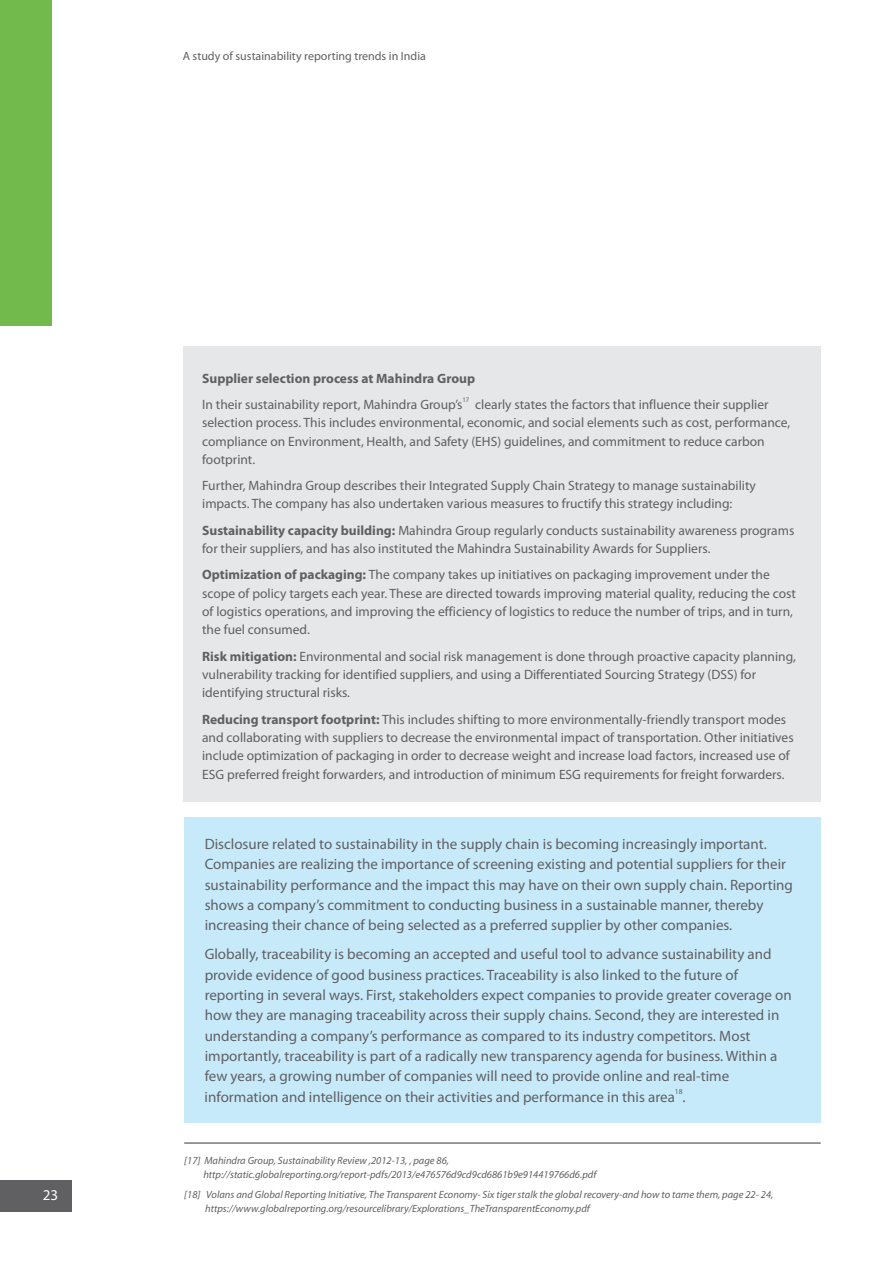
<style>
.page{position:relative;width:893px;height:1263px;background:#fff}
.page>*{position:absolute;margin:0;border:0;box-sizing:border-box;transform-origin:0 0}
.t1{font:15px/20.4px "Myriad Pro";color:#606062}
.t2{font:15px "Myriad Pro";color:#fefefe}
.t3{font:13.5px/18.3px "Myriad Pro";color:#606062}
.t4{font:700 13.5px "Myriad Pro";color:#606062}
.t5{font:12px "Myriad Pro";color:#606062}
.t6{font:italic 10.5px/14.1px "Myriad Pro";color:#606062}
.t7{font:7.5px "Myriad Pro";color:#606062}
.t8{font:6.75px "Myriad Pro";color:#606062}
.s1{font-weight:700}
</style>
<div class="page">
<div style="left:0;top:1180px;width:72px;height:32px;background:#606062"></div>
<div style="left:183px;top:346px;width:638px;height:456px;background:#e6e7e8"></div>
<div style="left:184px;top:818px;width:637px;height:305px;background:#c7eafb"></div>
<hr style="left:184px;top:1143px;width:637px;height:1px;background:#373435">
<div style="left:0;top:0;width:51px;height:325px;background:#73ba4c"></div>
<p class="t2" style="left:43px;top:1189px;width:17px">23</p>
<p class="t5" style="left:183px;top:51px;width:245px">A study of sustainability reporting trends in India</p>
<p class="t4" style="left:202px;top:373px;width:274px">Supplier selection process at Mahindra Group</p>
<p class="t8" style="left:462px;top:397px;width:8px">17</p>
<p class="t3" style="left:202px;top:397px;width:590px">In their sustainability report, Mahindra Group’s clearly states the factors that influence their supplier selection process. This includes environmental, economic, and social elements such as cost, performance, compliance on Environment, Health, and Safety (EHS) guidelines, and commitment to reduce carbon footprint.</p>
<p class="t3" style="left:202px;top:477px;width:555px">Further, Mahindra Group describes their Integrated Supply Chain Strategy to manage sustainability impacts. The company has also undertaken various measures to fructify this strategy including:</p>
<p class="t3" style="left:202px;top:522px;width:594px"><span class="s1">Sustainability capacity building:</span> Mahindra Group regularly conducts sustainability awareness programs for their suppliers, and has also instituted the Mahindra Sustainability Awards for Suppliers.</p>
<p class="t3" style="left:202px;top:567px;width:595px"><span class="s1">Optimization of packaging:</span> The company takes up initiatives on packaging improvement under the scope of policy targets each year. These are directed towards improving material quality, reducing the cost of logistics operations, and improving the efficiency of logistics to reduce the number of trips, and in turn, the fuel consumed.</p>
<p class="t3" style="left:202px;top:648px;width:595px"><span class="s1">Risk mitigation:</span> Environmental and social risk management is done through proactive capacity planning, vulnerability tracking for identified suppliers, and using a Differentiated Sourcing Strategy (DSS) for identifying structural risks.</p>
<p class="t3" style="left:202px;top:711px;width:593px"><span class="s1">Reducing transport footprint:</span> This includes shifting to more environmentally-friendly transport modes and collaborating with suppliers to decrease the environmental impact of transportation. Other initiatives include optimization of packaging in order to decrease weight and increase load factors, increased use of ESG preferred freight forwarders, and introduction of minimum ESG requirements for freight forwarders.</p>
<p class="t1" style="left:205px;top:835px;width:590px">Disclosure related to sustainability in the supply chain is becoming increasingly important.<br>Companies are realizing the importance of screening existing and potential suppliers for their sustainability performance and the impact this may have on their own supply chain. Reporting shows a company’s commitment to conducting business in a sustainable manner, thereby increasing their chance of being selected as a preferred supplier by other companies.</p>
<p class="t1" style="left:205px;top:945px;width:589px">Globally, traceability is becoming an accepted and useful tool to advance sustainability and provide evidence of good business practices. Traceability is also linked to the future of reporting in several ways. First, stakeholders expect companies to provide greater coverage on how they are managing traceability across their supply chains. Second, they are interested in understanding a company’s performance as compared to its industry competitors. Most importantly, traceability is part of a radically new transparency agenda for business. Within a few years, a growing number of companies will need to provide online and real-time</p>
<p class="t7" style="left:675px;top:1088px;width:9px">18</p>
<p class="t1" style="left:205px;top:1088px;width:483px">information and intelligence on their activities and performance in this area .</p>
<p class="t6" style="left:203px;top:1154px;width:394px;text-indent:-19px">[17] Mahindra Group, Sustainability Review ,2012-13, , page 86, http://static.globalreporting.org/report-pdfs/2013/e476576d9cd9cd6861b9e914419766d6.pdf</p>
<p class="t6" style="left:205px;top:1188px;width:570px;text-indent:-21px">[18] Volans and Global Reporting Initiative, The Transparent Economy- Six tiger stalk the global recovery-and how to tame them, page 22- 24, https://www.globalreporting.org/resourcelibrary/Explorations_TheTransparentEconomy.pdf</p>
</div>
